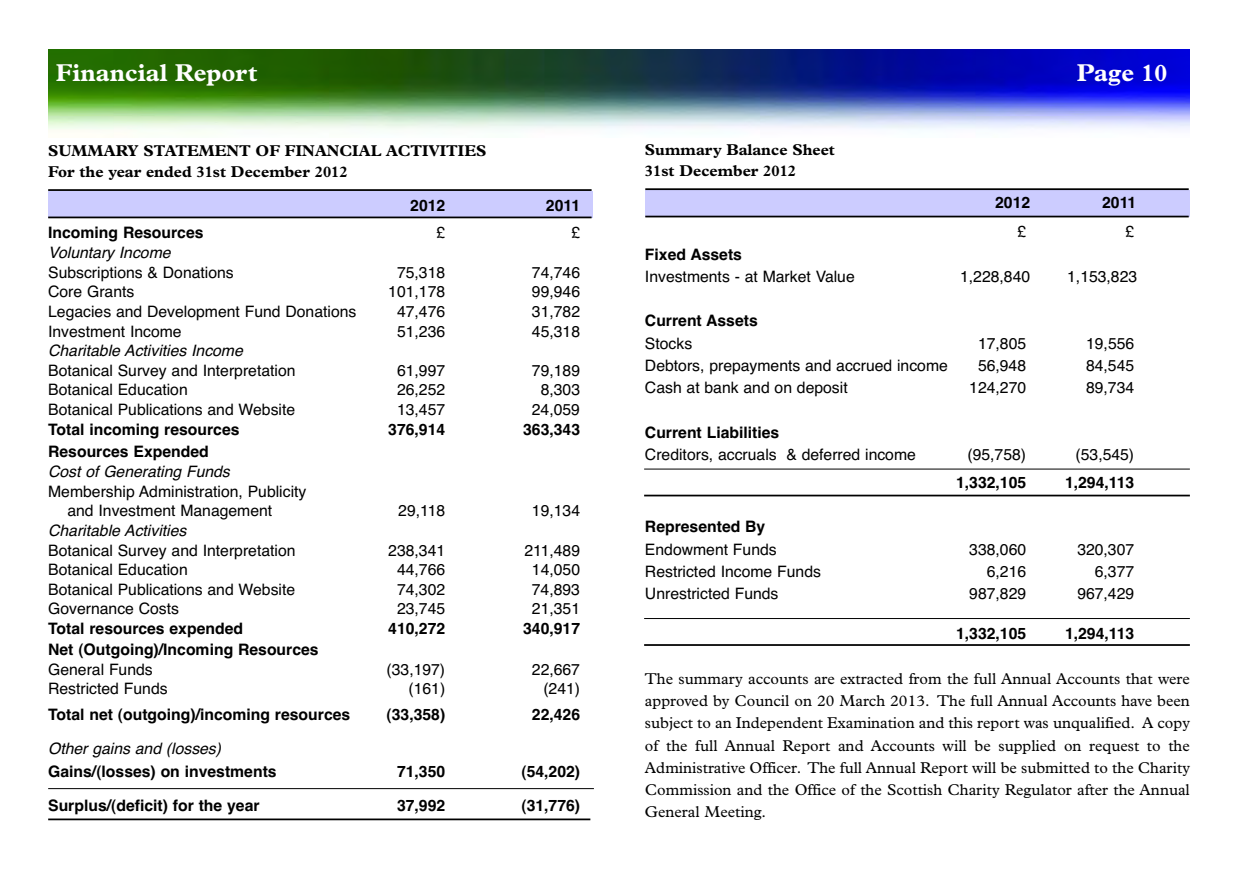
<style>
.page{position:relative;width:1241px;height:869px;background:#fff}
.page>*{position:absolute;margin:0;border:0;box-sizing:border-box;transform-origin:0 0}
.t1{font:700 24.5px "Plantin";color:#fff}
.t2{font:15.75px/19.6px "Helvetica";color:#000}
.t3{font:15.75px/22.2px "Plantin";color:#000;text-align:justify}
.t4{font:700 15.75px "Helvetica";color:#000}
.t5{font:700 15.75px/21px "Plantin";color:#000}
.t6{font:italic 15.75px "Helvetica";color:#000}
</style>
<div class="page">
<img style="left:48px;top:50px;width:1141px;height:83px">
<hr style="left:48px;top:818px;width:542px;height:1px;background:#000">
<div style="left:645px;top:190px;width:544px;height:27px;background:#ccf"></div>
<hr style="left:645px;top:188px;width:543px;height:2px;background:#000">
<hr style="left:645px;top:215px;width:543px;height:2px;background:#000">
<div style="left:48px;top:191px;width:544px;height:27px;background:#ccf"></div>
<hr style="left:48px;top:788px;width:546px;height:1px;background:#000">
<hr style="left:48px;top:189px;width:543px;height:2px;background:#000">
<hr style="left:48px;top:216px;width:543px;height:2px;background:#000">
<hr style="left:644px;top:468px;width:545px;height:1px;background:#000">
<hr style="left:644px;top:494px;width:545px;height:2px;background:#000">
<hr style="left:644px;top:618px;width:545px;height:1px;background:#000">
<hr style="left:644px;top:643px;width:545px;height:2px;background:#000">
<h1 class="t1" style="left:56px;top:64px;width:203px">Financial Report</h1>
<h1 class="t1" style="left:1076px;top:64px;width:92px">Page 10</h1>
<p class="t5" style="left:48px;top:142px;width:440px">SUMMARY STATEMENT OF FINANCIAL ACTIVITIES<br>For the year ended 31st December 2012</p>
<p class="t4" style="left:410px;top:199px;width:37px">2012</p>
<p class="t4" style="left:546px;top:199px;width:36px">2011</p>
<p class="t4" style="left:48px;top:227px;width:157px">Incoming Resources</p>
<p class="t2" style="left:436px;top:224px;width:10px">£</p>
<p class="t2" style="left:571px;top:224px;width:10px">£</p>
<p class="t6" style="left:48px;top:246px;width:127px">Voluntary Income</p>
<p class="t2" style="left:48px;top:264px;width:187px">Subscriptions &amp; Donations</p>
<p class="t2" style="left:397px;top:264px;width:50px">75,318</p>
<p class="t2" style="left:532px;top:264px;width:50px">74,746</p>
<p class="t2" style="left:48px;top:283px;width:88px">Core Grants</p>
<p class="t2" style="left:388px;top:283px;width:58px">101,178</p>
<p class="t2" style="left:532px;top:283px;width:50px">99,946</p>
<p class="t2" style="left:48px;top:303px;width:310px">Legacies and Development Fund Donations</p>
<p class="t2" style="left:397px;top:303px;width:50px">47,476</p>
<p class="t2" style="left:532px;top:303px;width:50px">31,782</p>
<p class="t2" style="left:48px;top:322px;width:135px">Investment Income</p>
<p class="t2" style="left:397px;top:322px;width:50px">51,236</p>
<p class="t2" style="left:532px;top:322px;width:50px">45,318</p>
<p class="t6" style="left:48px;top:344px;width:199px">Charitable Activities Income</p>
<p class="t2" style="left:48px;top:362px;width:249px">Botanical Survey and Interpretation</p>
<p class="t2" style="left:397px;top:362px;width:50px">61,997</p>
<p class="t2" style="left:532px;top:362px;width:50px">79,189</p>
<p class="t2" style="left:48px;top:381px;width:141px">Botanical Education</p>
<p class="t2" style="left:397px;top:381px;width:50px">26,252</p>
<p class="t2" style="left:540px;top:381px;width:41px">8,303</p>
<p class="t2" style="left:48px;top:401px;width:248px">Botanical Publications and Website</p>
<p class="t2" style="left:397px;top:401px;width:50px">13,457</p>
<p class="t2" style="left:532px;top:401px;width:50px">24,059</p>
<p class="t4" style="left:48px;top:423px;width:193px">Total incoming resources</p>
<p class="t4" style="left:388px;top:423px;width:58px">376,914</p>
<p class="t4" style="left:523px;top:423px;width:58px">363,343</p>
<p class="t4" style="left:48px;top:446px;width:162px">Resources Expended</p>
<p class="t6" style="left:48px;top:465px;width:186px">Cost of Generating Funds</p>
<p class="t2" style="left:67px;top:482px;width:240px;text-indent:-19px">Membership Administration, Publicity and Investment Management</p>
<p class="t2" style="left:398px;top:502px;width:48px">29,118</p>
<p class="t2" style="left:532px;top:502px;width:50px">19,134</p>
<p class="t6" style="left:48px;top:524px;width:143px">Charitable Activities</p>
<p class="t2" style="left:48px;top:541px;width:249px">Botanical Survey and Interpretation</p>
<p class="t2" style="left:388px;top:541px;width:58px">238,341</p>
<p class="t2" style="left:524px;top:541px;width:57px">211,489</p>
<p class="t2" style="left:48px;top:561px;width:141px">Botanical Education</p>
<p class="t2" style="left:397px;top:561px;width:50px">44,766</p>
<p class="t2" style="left:532px;top:561px;width:50px">14,050</p>
<p class="t2" style="left:48px;top:580px;width:248px">Botanical Publications and Website</p>
<p class="t2" style="left:397px;top:580px;width:50px">74,302</p>
<p class="t2" style="left:532px;top:580px;width:50px">74,893</p>
<p class="t2" style="left:48px;top:600px;width:132px">Governance Costs</p>
<p class="t2" style="left:397px;top:600px;width:50px">23,745</p>
<p class="t2" style="left:532px;top:600px;width:50px">21,351</p>
<p class="t4" style="left:48px;top:622px;width:196px">Total resources expended</p>
<p class="t4" style="left:388px;top:622px;width:58px">410,272</p>
<p class="t4" style="left:523px;top:622px;width:58px">340,917</p>
<p class="t4" style="left:48px;top:643px;width:272px">Net (Outgoing)/Incoming Resources</p>
<p class="t2" style="left:48px;top:660px;width:106px">General Funds</p>
<p class="t2" style="left:386px;top:660px;width:60px">(33,197)</p>
<p class="t2" style="left:532px;top:660px;width:50px">22,667</p>
<p class="t2" style="left:48px;top:680px;width:121px">Restricted Funds</p>
<p class="t2" style="left:408px;top:680px;width:38px">(161)</p>
<p class="t2" style="left:543px;top:680px;width:38px">(241)</p>
<p class="t4" style="left:48px;top:708px;width:303px">Total net (outgoing)/incoming resources</p>
<p class="t4" style="left:386px;top:708px;width:60px">(33,358)</p>
<p class="t4" style="left:532px;top:708px;width:50px">22,426</p>
<p class="t6" style="left:48px;top:742px;width:177px">Other gains and (losses)</p>
<p class="t4" style="left:48px;top:764px;width:230px">Gains/(losses) on investments</p>
<p class="t4" style="left:397px;top:764px;width:50px">71,350</p>
<p class="t4" style="left:521px;top:764px;width:60px">(54,202)</p>
<p class="t4" style="left:48px;top:798px;width:213px">Surplus/(deficit) for the year</p>
<p class="t4" style="left:397px;top:798px;width:50px">37,992</p>
<p class="t4" style="left:521px;top:798px;width:60px">(31,776)</p>
<p class="t5" style="left:645px;top:140px;width:191px">Summary Balance Sheet<br>31st December 2012</p>
<p class="t4" style="left:995px;top:196px;width:37px">2012</p>
<p class="t4" style="left:1101px;top:196px;width:36px">2011</p>
<p class="t2" style="left:1017px;top:223px;width:10px">£</p>
<p class="t2" style="left:1125px;top:223px;width:10px">£</p>
<p class="t4" style="left:645px;top:248px;width:98px">Fixed Assets</p>
<p class="t2" style="left:645px;top:268px;width:211px">Investments - at Market Value</p>
<p class="t2" style="left:959px;top:268px;width:72px">1,228,840</p>
<p class="t2" style="left:1066px;top:268px;width:72px">1,153,823</p>
<p class="t4" style="left:645px;top:315px;width:114px">Current Assets</p>
<p class="t2" style="left:645px;top:334px;width:49px">Stocks</p>
<p class="t2" style="left:977px;top:334px;width:50px">17,805</p>
<p class="t2" style="left:1085px;top:334px;width:50px">19,556</p>
<p class="t2" style="left:645px;top:357px;width:304px">Debtors, prepayments and accrued income</p>
<p class="t2" style="left:977px;top:357px;width:50px">56,948</p>
<p class="t2" style="left:1085px;top:357px;width:50px">84,545</p>
<p class="t2" style="left:645px;top:379px;width:204px">Cash at bank and on deposit</p>
<p class="t2" style="left:969px;top:379px;width:58px">124,270</p>
<p class="t2" style="left:1085px;top:379px;width:50px">89,734</p>
<p class="t4" style="left:645px;top:426px;width:136px">Current Liabilities</p>
<p class="t2" style="left:645px;top:446px;width:272px">Creditors, accruals &amp; deferred income</p>
<p class="t2" style="left:967px;top:446px;width:60px">(95,758)</p>
<p class="t2" style="left:1075px;top:446px;width:60px">(53,545)</p>
<p class="t4" style="left:956px;top:476px;width:72px">1,332,105</p>
<p class="t4" style="left:1064px;top:476px;width:71px">1,294,113</p>
<p class="t4" style="left:645px;top:520px;width:122px">Represented By</p>
<p class="t2" style="left:645px;top:540px;width:133px">Endowment Funds</p>
<p class="t2" style="left:969px;top:540px;width:58px">338,060</p>
<p class="t2" style="left:1077px;top:540px;width:58px">320,307</p>
<p class="t2" style="left:645px;top:562px;width:177px">Restricted Income Funds</p>
<p class="t2" style="left:986px;top:562px;width:41px">6,216</p>
<p class="t2" style="left:1094px;top:562px;width:41px">6,377</p>
<p class="t2" style="left:645px;top:585px;width:135px">Unrestricted Funds</p>
<p class="t2" style="left:969px;top:585px;width:58px">987,829</p>
<p class="t2" style="left:1077px;top:585px;width:58px">967,429</p>
<p class="t4" style="left:956px;top:627px;width:72px">1,332,105</p>
<p class="t4" style="left:1064px;top:627px;width:71px">1,294,113</p>
<p class="t3" style="left:645px;top:668px;width:546px">The summary accounts are extracted from the full Annual Accounts that were approved by Council on 20 March 2013. The full Annual Accounts have been subject to an Independent Examination and this report was unqualified. A copy of the full Annual Report and Accounts will be supplied on request to the Administrative Officer. The full Annual Report will be submitted to the Charity Commission and the Office of the Scottish Charity Regulator after the Annual General Meeting.</p>
</div>
